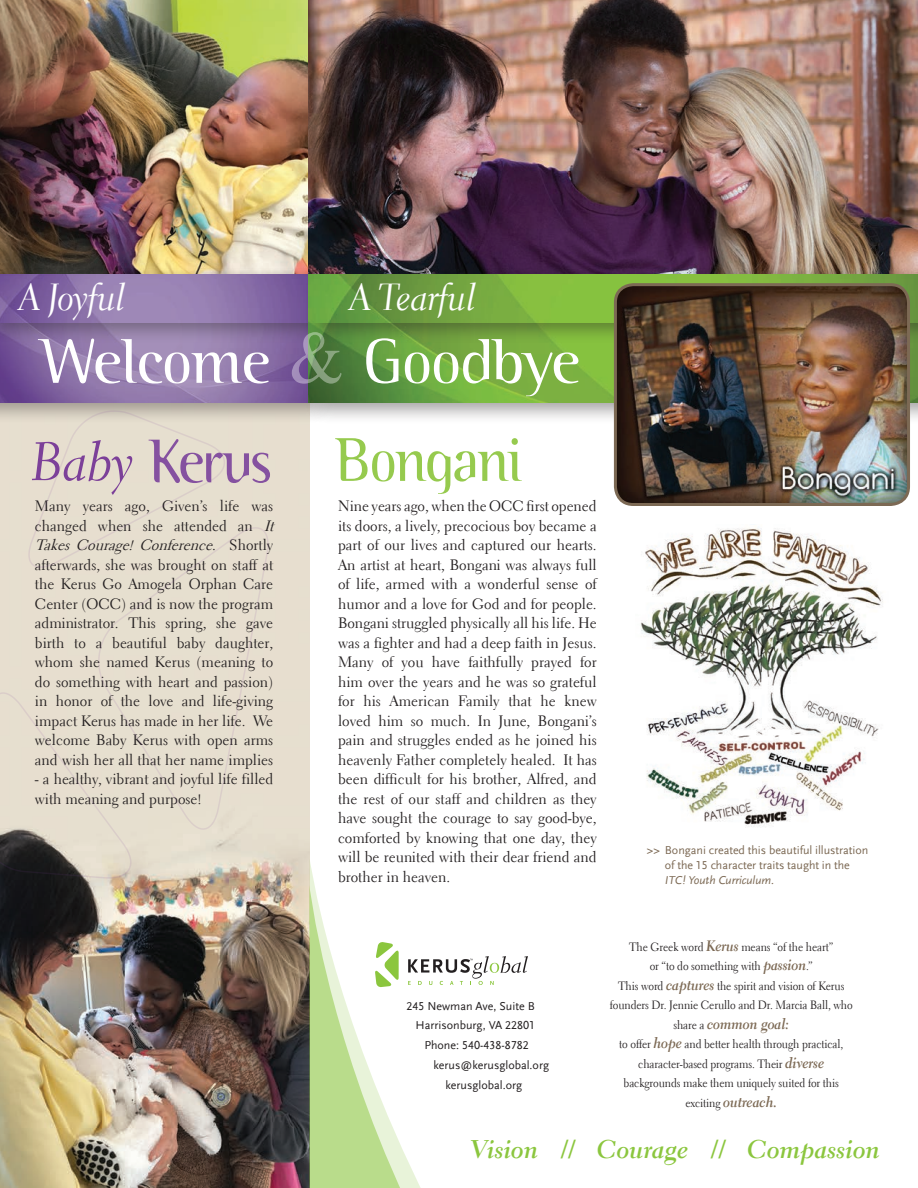
<style>
.page{position:relative;width:918px;height:1188px;background:#fff}
.page>*{position:absolute;margin:0;border:0;box-sizing:border-box;transform-origin:0 0}
.t1{font:63px "Binary ITCTT Light";letter-spacing:-.03em;color:#fff}
.t2{font:61.5px "Binary ITCTT Light";letter-spacing:-.035em;color:#96ca4e;scale:.93 1}
.t3{font:61.5px "Binary ITCTT Light";letter-spacing:-.045em;color:#8551a0;scale:.93 1}
.t4{font:54px "Electra LT Cursive";color:#7c4099;scale:.94 1}
.t5{font:37.5px "Electra LT Cursive";letter-spacing:-.015em;color:#fff;scale:.94 1}
.dek{font:25.5px "Electra LT Bold Cursive";color:#8bc63e}
.Body_text_w_Drop_Cap{font:15px/19.5px "Electra LT";color:#231f20}
.t6{font:15px "Electra LT Bold Cursive";letter-spacing:-.01em;color:#7c6954;scale:.94 1}
.t7{font:12px "Electra LT";letter-spacing:-.01em;color:#231f20;scale:.94 1}
.Normal_1{font:12px/15px "Scala Sans LF";letter-spacing:-.005em;color:#7c6954}
.t8{font:12px "Scala Sans LF";color:#231f20}
.s1{font-style:italic}
.s2{font-family:"Scala Sans";font-weight:700}
.s3{font-family:"Scala Sans";font-style:italic}
.s4{font-family:"Electra LT Bold Cursive";font-size:15px;color:#7c6954}
.s5{font-family:"Electra LT";font-size:12px;color:#231f20}
</style>
<div class="page">
<img style="left:0;top:425px;width:309px;height:763px">
<img style="left:0;top:0;width:308px;height:267px">
<img style="left:308px;top:0;width:610px;height:267px">
<div style="left:0;top:267px;width:336px;height:158px;background:#231f20;opacity:.41"></div>
<svg style="left:0;top:344px;width:305px;height:59px;background:#8d73a8"></svg>
<div style="left:0;top:267px;width:335px;height:77px;background:#231f20;opacity:.41"></div>
<img style="left:0;top:275px;width:305px;height:47px">
<div style="left:305px;top:267px;width:613px;height:158px;background:#231f20;opacity:.41"></div>
<svg style="left:309px;top:344px;width:609px;height:59px;background:#6ea53f"></svg>
<div style="left:305px;top:267px;width:613px;height:77px;background:#231f20;opacity:.41"></div>
<img style="left:640px;top:528px;width:243px;height:299px">
<svg style="left:309px;top:859px;width:219px;height:329px"></svg>
<img style="left:615px;top:285px;width:294px;height:219px">
<div style="left:614px;top:283px;width:296px;height:223px;border:3px solid #7c6954;border-radius:18px"></div>
<svg style="left:292px;top:332px;width:50px;height:52px;background:#697c69"></svg>
<svg style="left:21px;top:403px;width:210px;height:171px;background:#e1dacb"></svg>
<svg style="left:0;top:685px;width:138px;height:195px;background:#c8c1b4"></svg>
<div style="left:92px;top:518px;width:180px;height:318px;background:#e6dfcf"></div>
<p class="t5" style="left:19px;top:274px;width:115px">A Joyful</p>
<p class="t5" style="left:350px;top:274px;width:136px">A Tearful</p>
<p class="t1" style="left:40px;top:324px;width:233px">Welcome</p>
<p class="t1" style="left:363px;top:324px;width:220px">Goodbye</p>
<p class="t4" style="left:31px;top:429px;width:110px">Baby</p>
<p class="t3" style="left:148px;top:425px;width:134px">Kerus</p>
<p class="t2" style="left:335px;top:424px;width:203px">Bongani</p>
<p class="Body_text_w_Drop_Cap" style="left:35px;top:497px;width:245px">Many years ago, Given’s life was changed when she attended an <span class="s1">It Takes Courage! Conference</span>. S h o r t l y afterwards, she was brought on staff at the Kerus Go Amogela Orphan Care Center (OCC) and is now the program administrator. This spring, she gave birth to a beautiful baby daughter, whom she named Kerus (meaning to do something with heart and passion) in honor of the love and life-giving impact Kerus has made in her life. We welcome Baby Kerus with open arms and wish her all that her name implies</p>
<p class="Body_text_w_Drop_Cap" style="left:35px;top:770px;width:240px">- a healthy, vibrant and joyful life filled with meaning and purpose!</p>
<p class="Body_text_w_Drop_Cap" style="left:338px;top:496px;width:260px;text-align:justify">Nine years ago, when the OCC first opened its doors, a lively, precocious boy became a part of our lives and captured our hearts.<br>An artist at heart, Bongani was always full of life, armed with a wonderful sense of humor and a love for God and for people.<br>Bongani struggled physically all his life. He was a fighter and had a deep faith in Jesus.<br>Many of you have faithfully prayed for him over the years and he was so grateful for his American Family that he knew loved him so much. In June, Bongani’s pain and struggles ended as he joined his heavenly Father completely healed. It has been difficult for his brother, Alfred, and the rest of our staff and children as they have sought the courage to say good-bye, comforted by knowing that one day, they will be reunited with their dear friend and brother in heaven.</p>
<p class="Normal_1" style="left:665px;top:843px;width:205px;text-indent:-18px"><span class="s2">&gt;&gt;</span> Bongani created this beautiful illustration of the 15 character traits taught in the<br><span class="s3">ITC! Youth Curriculum.</span></p>
<p class="t8" style="left:406px;top:999px;width:130px">245 Newman Ave, Suite B</p>
<p class="t8" style="left:415px;top:1019px;width:121px">Harrisonburg, VA 22801</p>
<p class="t8" style="left:424px;top:1039px;width:106px">Phone: 540-438-8782</p>
<p class="t8" style="left:433px;top:1059px;width:117px">kerus@kerusglobal.org</p>
<p class="t8" style="left:445px;top:1078px;width:78px">kerusglobal.org</p>
<p class="t7" style="left:629px;top:939px;width:219px">The Greek word <span class="s4">Kerus</span> means “of the heart”</p>
<p class="t7" style="left:650px;top:959px;width:175px">or “to do something with <span class="s4">passion</span>.”</p>
<p class="t7" style="left:618px;top:978px;width:242px">This word <span class="s4">captures</span> the spirit and vision of Kerus</p>
<p class="t7" style="left:610px;top:998px;width:260px">founders Dr. Jennie Cerullo and Dr. Marcia Ball, who</p>
<p class="t6" style="left:673px;top:1014px;width:125px"><span class="s5">share a</span> common goal:</p>
<p class="t7" style="left:619px;top:1037px;width:240px">to offer <span class="s4">hope</span> and better health through practical,</p>
<p class="t7" style="left:638px;top:1056px;width:199px">character-based programs. Their <span class="s4">diverse</span></p>
<p class="t7" style="left:624px;top:1076px;width:231px">backgrounds make them uniquely suited for this</p>
<p class="t6" style="left:685px;top:1092px;width:99px"><span class="s5">exciting</span> outreach.</p>
<p class="dek" style="left:470px;top:1134px;width:411px">Vision // Courage // Compassion</p>
</div>
